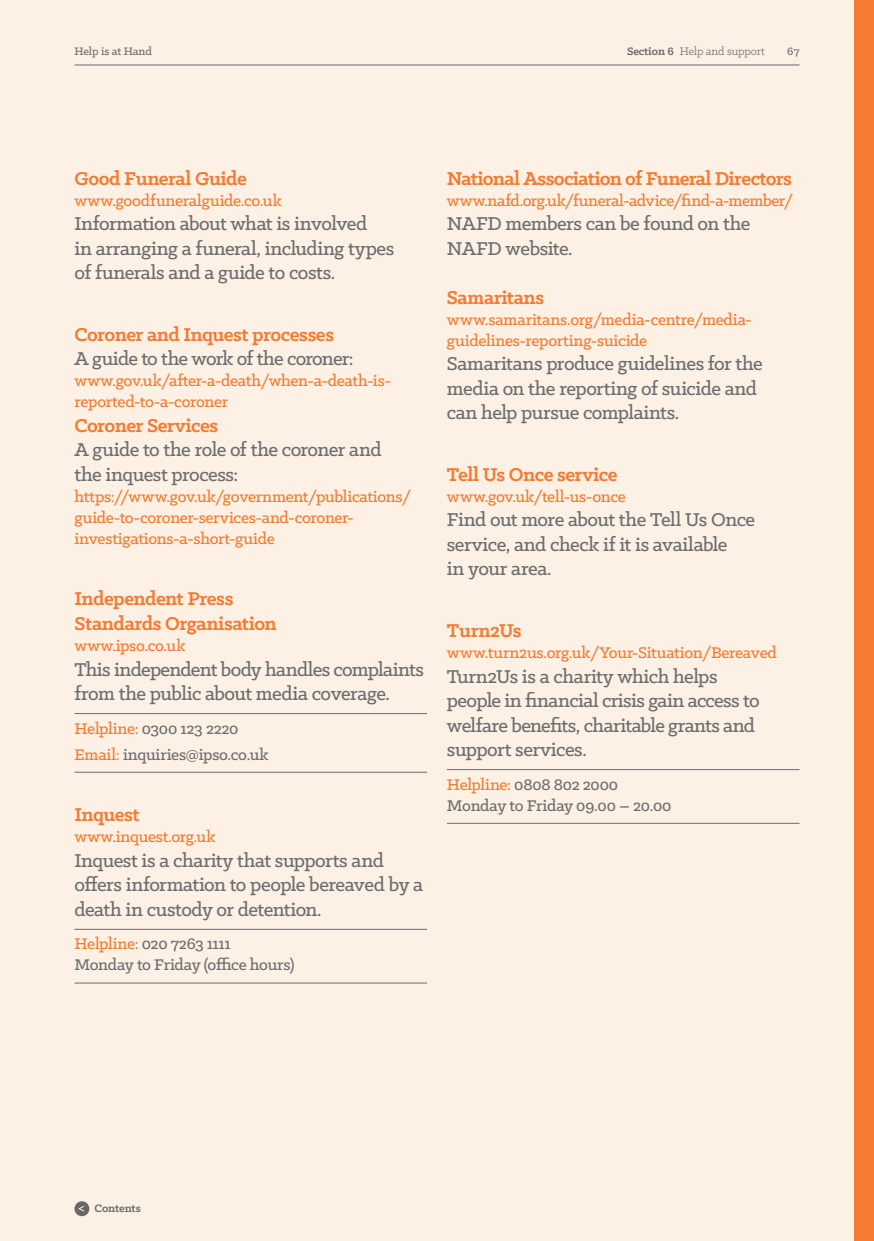
<style>
.page{position:relative;width:874px;height:1241px;background:#fff}
.page>*{position:absolute;margin:0;border:0;box-sizing:border-box;transform-origin:0 0}
.Body_Copy_12_14pt_no{font:500 21px/24.5px "Klinic Slab";letter-spacing:-.025em;color:#6c6d70}
.Body_Copy_12_14pt{font:500 21px/24.5px "Klinic Slab";letter-spacing:-.025em;color:#6c6d70}
.Subhead_3_12_14pt{font:700 21px/24.5px "Klinic Slab";letter-spacing:-.025em;color:#f47b31}
.Body_Copy_10_12pt_no{font:500 17.5px/21px "Klinic Slab";letter-spacing:-.015em;color:#f47b31}
.Body_Copy_10_12pt{font:500 17.5px/21px "Klinic Slab";letter-spacing:-.015em;color:#6c6d70}
.Body_Copy_10_12pt_1m{font:500 17.5px "Klinic Slab";letter-spacing:-.02em;color:#6c6d70}
.t1{font:12.25px "Klinic Slab";letter-spacing:-.01em;color:#6c6d70}
.t2{font:500 12.25px "Klinic Slab";letter-spacing:-.01em;color:#6c6d70}
.t3{font:700 12.25px "Klinic Slab";letter-spacing:-.01em;color:#6c6d70}
.s1{font-weight:700}
.s2{color:#f47b31}
.s3{font-weight:500;font-size:14px;color:#fff}
</style>
<div class="page">
<div style="left:0;top:0;width:873px;height:1240px;background:#fdf0e4"></div>
<div style="left:853px;top:0;width:20px;height:1240px;background:#f47b31"></div>
<hr style="left:74px;top:713px;width:353px;height:1px;background:#6c6d70">
<hr style="left:74px;top:771px;width:353px;height:1px;background:#6c6d70">
<hr style="left:74px;top:928px;width:353px;height:1px;background:#6c6d70">
<hr style="left:74px;top:982px;width:353px;height:1px;background:#6c6d70">
<hr style="left:446px;top:769px;width:353px;height:1px;background:#6c6d70">
<hr style="left:446px;top:822px;width:353px;height:1px;background:#6c6d70">
<hr style="left:74px;top:64px;width:725px;height:1px;background:#6c6d70">
<svg style="left:74px;top:1200px;width:15px;height:15px"></svg>
<p class="t2" style="left:74px;top:44px;width:79px">Help is at Hand</p>
<p class="t1" style="left:626px;top:44px;width:139px"><span class="s1">Section 6</span> Help and support</p>
<p class="t2" style="left:786px;top:44px;width:14px">67</p>
<p class="Subhead_3_12_14pt" style="left:74px;top:165px;width:174px">Good Funeral Guide</p>
<p class="Body_Copy_10_12pt_no" style="left:74px;top:189px;width:209px">www.goodfuneralguide.co.uk</p>
<p class="Body_Copy_12_14pt_no" style="left:74px;top:211px;width:321px">Information about what is involved<br>in arranging a funeral, including types of funerals and a guide to costs.</p>
<p class="Subhead_3_12_14pt" style="left:74px;top:321px;width:261px">Coroner and Inquest processes</p>
<p class="Body_Copy_12_14pt_no" style="left:74px;top:346px;width:280px">A guide to the work of the coroner:</p>
<p class="Body_Copy_10_12pt_no" style="left:74px;top:370px;width:318px">www.gov.uk/after-a-death/when-a-death-is&shy;reported-to-a-coroner</p>
<p class="Subhead_3_12_14pt" style="left:74px;top:412px;width:145px">Coroner Services</p>
<p class="Body_Copy_12_14pt_no" style="left:74px;top:437px;width:308px">A guide to the role of the coroner and the inquest process:</p>
<p class="Body_Copy_10_12pt_no" style="left:74px;top:485px;width:338px">https://www.gov.uk/government/publications/ guide-to-coroner-services-and-coroner&shy;investigations-a-short-guide</p>
<p class="Subhead_3_12_14pt" style="left:74px;top:586px;width:203px">Independent Press<br>Standards Organisation</p>
<p class="Body_Copy_10_12pt_no" style="left:74px;top:634px;width:112px">www.ipso.co.uk</p>
<p class="Body_Copy_12_14pt" style="left:74px;top:656px;width:351px">This independent body handles complaints from the public about media coverage.</p>
<p class="Body_Copy_10_12pt_1m" style="left:74px;top:716px;width:165px"><span class="s2">Helpline:</span> 0300 123 2220</p>
<p class="Body_Copy_10_12pt" style="left:74px;top:743px;width:195px"><span class="s2">Email:</span> inquiries@ipso.co.uk</p>
<p class="Subhead_3_12_14pt" style="left:74px;top:801px;width:67px">Inquest</p>
<p class="Body_Copy_10_12pt_no" style="left:74px;top:825px;width:142px">www.inquest.org.uk</p>
<p class="Body_Copy_12_14pt" style="left:74px;top:847px;width:350px">Inquest is a charity that supports and offers information to people bereaved by a death in custody or detention.</p>
<p class="Body_Copy_10_12pt" style="left:74px;top:932px;width:221px"><span class="s2">Helpline:</span> 020 7263 1111<br>Monday to Friday (office hours)</p>
<p class="Subhead_3_12_14pt" style="left:446px;top:165px;width:346px">National Association of Funeral Directors</p>
<p class="Body_Copy_10_12pt_no" style="left:446px;top:189px;width:347px">www.nafd.org.uk/funeral-advice/find-a-member/</p>
<p class="Body_Copy_12_14pt_no" style="left:446px;top:211px;width:305px">NAFD members can be found on the<br>NAFD website.</p>
<p class="Subhead_3_12_14pt" style="left:446px;top:284px;width:99px">Samaritans</p>
<p class="Body_Copy_10_12pt_no" style="left:446px;top:308px;width:306px">www.samaritans.org/media-centre/media&shy;guidelines-reporting-suicide</p>
<p class="Body_Copy_12_14pt_no" style="left:446px;top:351px;width:317px">Samaritans produce guidelines for the media on the reporting of suicide and can help pursue complaints.</p>
<p class="Subhead_3_12_14pt" style="left:446px;top:461px;width:172px">Tell Us Once service</p>
<p class="Body_Copy_10_12pt_no" style="left:446px;top:485px;width:180px">www.gov.uk/tell-us-once</p>
<p class="Body_Copy_12_14pt_no" style="left:446px;top:507px;width:309px">Find out more about the Tell Us Once service, and check if it is available<br>in your area.</p>
<p class="Subhead_3_12_14pt" style="left:446px;top:617px;width:76px">Turn2Us</p>
<p class="Body_Copy_10_12pt_no" style="left:446px;top:641px;width:331px">www.turn2us.org.uk/Your-Situation/Bereaved</p>
<p class="Body_Copy_12_14pt" style="left:446px;top:663px;width:314px">Turn2Us is a charity which helps people in financial crisis gain access to welfare benefits, charitable grants and support services.</p>
<p class="Body_Copy_10_12pt" style="left:446px;top:773px;width:226px"><span class="s2">Helpline:</span> 0808 802 2000<br>Monday to Friday 09.00 – 20.00</p>
<p class="t3" style="left:78px;top:1200px;width:64px"><span class="s3">&lt;</span> Contents</p>
</div>
